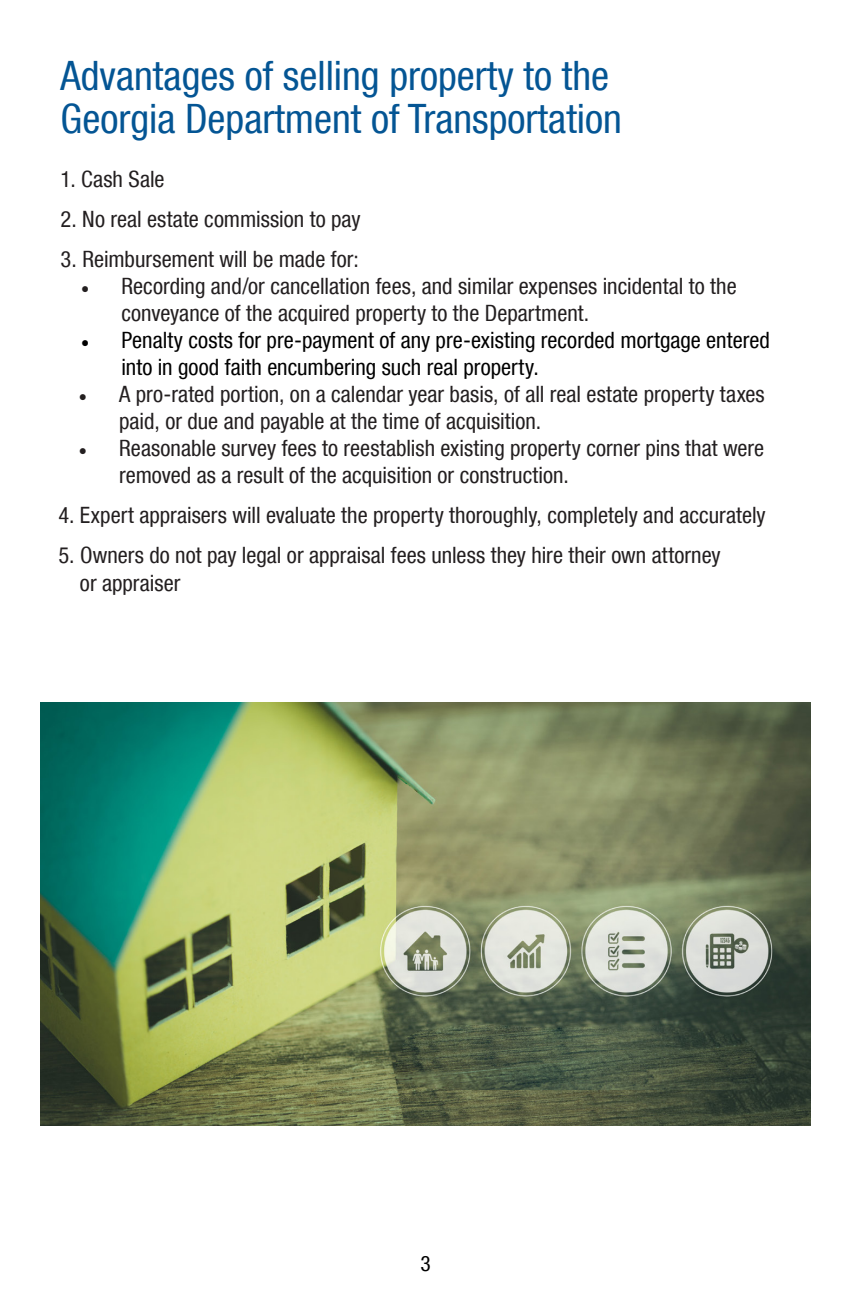
<style>
.page{position:relative;width:851px;height:1296px;background:#fff}
.page>*{position:absolute;margin:0;border:0;box-sizing:border-box;transform-origin:0 0}
.t1{font:condensed 40.5px/42.8px "Helvetica Neue LT Com";color:#045594}
.t2{font:condensed 22.5px/27px "Helvetica Neue LT Com";color:#231f20}
.t3{font:condensed 22.5px/27px "Helvetica Neue LT Com";color:#000}
.t4{font:condensed 21.38px "Helvetica Neue LT Com";color:#000}
.s1{font-family:"Minion Pro";font-stretch:normal}
</style>
<div class="page">
<img style="left:40px;top:703px;width:770px;height:423px">
<p class="t1" style="left:61px;top:54px;width:563px">Advantages of selling property to the<br>Georgia Department of Transportation</p>
<p class="t2" style="left:61px;top:166px;width:105px">1. Cash Sale</p>
<p class="t2" style="left:61px;top:205px;width:301px">2. No real estate commission to pay</p>
<p class="t2" style="left:61px;top:245px;width:300px">3. Reimbursement will be made for:</p>
<p class="t2" style="left:121px;top:272px;width:616px;text-indent:-40px"><span class="s1">•</span> Recording and/or cancellation fees, and similar expenses incidental to the conveyance of the acquired property to the Department.</p>
<p class="t3" style="left:121px;top:326px;width:650px;text-indent:-40px"><span class="s1">•</span> Penalty costs for pre-payment of any pre-existing recorded mortgage entered into in good faith encumbering such real property.</p>
<p class="t2" style="left:119px;top:380px;width:647px;text-indent:-40px"><span class="s1">•</span> A pro-rated portion, on a calendar year basis, of all real estate property taxes paid, or due and payable at the time of acquisition.</p>
<p class="t2" style="left:119px;top:434px;width:646px;text-indent:-40px"><span class="s1">•</span> Reasonable survey fees to reestablish existing property corner pins that were removed as a result of the acquisition or construction.</p>
<p class="t2" style="left:58px;top:501px;width:709px">4. Expert appraisers will evaluate the property thoroughly, completely and accurately</p>
<p class="t2" style="left:80px;top:541px;width:642px;line-height:28.1px;text-indent:-22px">5. Owners do not pay legal or appraisal fees unless they hire their own attorney or appraiser</p>
<p class="t4" style="left:420px;top:1251px;width:12px">3</p>
</div>
